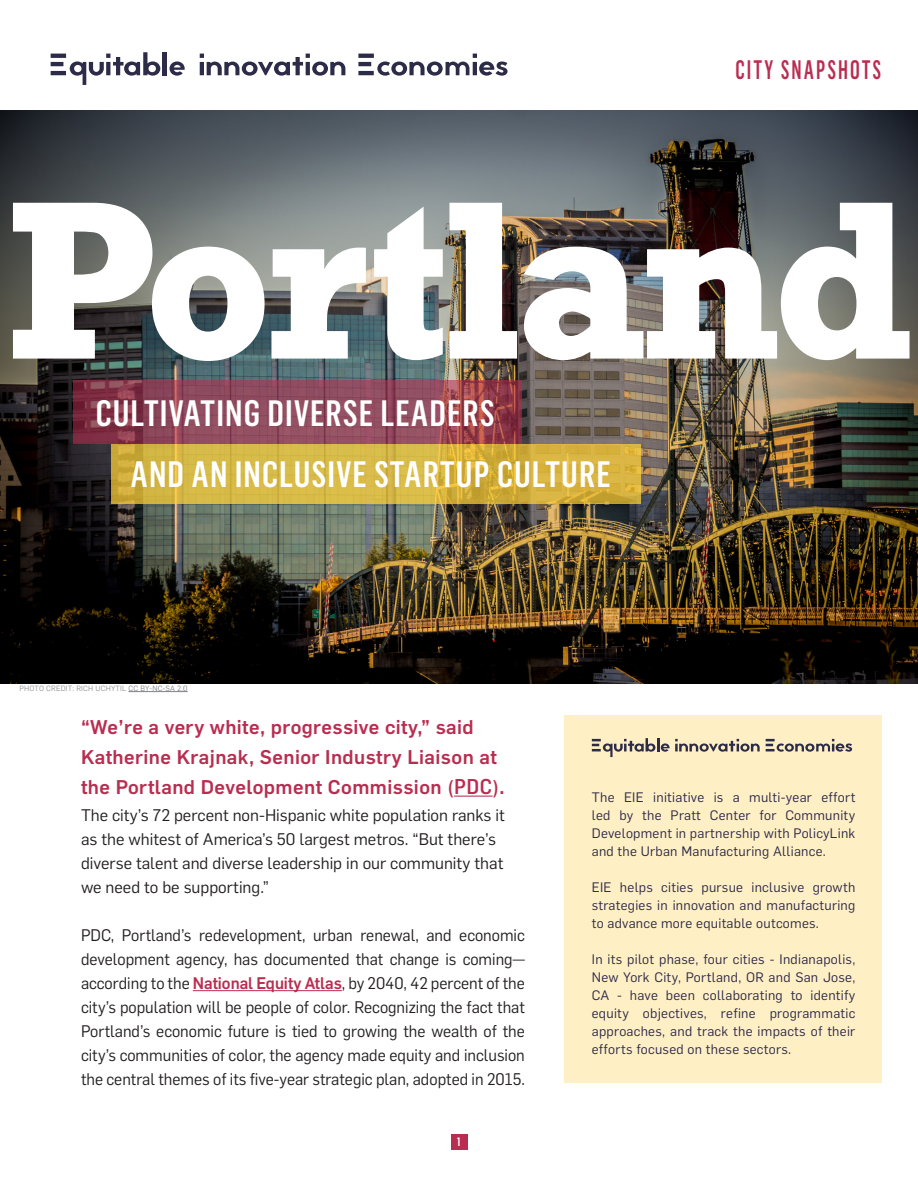
<style>
.page{position:relative;width:918px;height:1188px;background:#fff}
.page>*{position:absolute;margin:0;border:0;box-sizing:border-box;transform-origin:0 0}
.t1{font:700 225px "Rockwell";letter-spacing:-.02em;color:#fff}
.t2{font:500 36px "Flama Condensed";letter-spacing:.03em;color:#fff}
.t3{font:500 26.25px "Flama Condensed";letter-spacing:.1em;color:#b92d50;scale:.8 1}
.t4{font:500 19.5px/30px "Flama";letter-spacing:.02em;color:#b92d50}
.t5{font:16.5px/24px "Flama";color:#231f20;text-align:justify;scale:.96 1}
.t6{font:16.5px/24px "Flama";color:#231f20}
.t7{font:13.5px/18px "Flama";letter-spacing:.02em;color:#2e2b48;text-align:justify}
.t8{font:500 12px "Flama Semicondensed";color:#fff}
.t9{font:7.5px "Flama";letter-spacing:.025em;color:#919396}
.s1{color:#808285}
.s2{font-family:"Flama Semicondensed";font-size:21px}
.s3{font-weight:500;color:#b92d50}
</style>
<div class="page">
<div style="left:451px;top:1134px;width:17px;height:16px;background:#b92d50"></div>
<img style="left:0;top:110px;width:918px;height:574px">
<svg style="left:74px;top:380px;width:448px;height:64px;background:#8f4657"></svg>
<svg style="left:111px;top:444px;width:530px;height:59px;background:#d5b441"></svg>
<hr style="left:454px;top:796px;width:39px;height:1px;background:#b92d50">
<hr style="left:193px;top:990px;width:149px;height:1px;background:#b92d50">
<svg style="left:11px;top:201px;width:356px;height:161px;background:#707776"></svg>
<img style="left:373px;top:201px;width:538px;height:161px">
<div style="left:564px;top:716px;width:317px;height:367px;background:#feefc4"></div>
<svg style="left:51px;top:54px;width:15px;height:4px"></svg>
<hr style="left:51px;top:62px;width:12px;height:4px;background:#2d2c48">
<hr style="left:51px;top:71px;width:15px;height:4px;background:#2d2c48">
<svg style="left:70px;top:52px;width:90px;height:33px"></svg>
<hr style="left:163px;top:52px;width:4px;height:23px;background:#2d2c48">
<svg style="left:170px;top:61px;width:15px;height:15px"></svg>
<svg style="left:200px;top:54px;width:145px;height:22px"></svg>
<svg style="left:358px;top:54px;width:16px;height:4px"></svg>
<hr style="left:358px;top:62px;width:13px;height:4px;background:#2d2c48">
<hr style="left:358px;top:71px;width:16px;height:4px;background:#2d2c48">
<svg style="left:377px;top:54px;width:131px;height:22px"></svg>
<hr style="left:129px;top:691px;width:59px;height:1px;background:#808285">
<svg style="left:592px;top:738px;width:168px;height:19px"></svg>
<svg style="left:766px;top:739px;width:86px;height:13px"></svg>
<p class="t3" style="left:735px;top:53px;width:184px">CITY SNAPSHOTS</p>
<p class="t1" style="left:8px;top:145px;width:905px">Portland</p>
<p class="t2" style="left:96px;top:391px;width:400px">CULTIVATING DIVERSE LEADERS</p>
<p class="t2" style="left:130px;top:452px;width:482px">AND AN INCLUSIVE STARTUP CULTURE</p>
<p class="t9" style="left:19px;top:683px;width:170px">PHOTO CREDIT: RICH UCHYTIL <span class="s1">CC BY-NC-SA 2.0</span></p>
<p class="t4" style="left:81px;top:711px;width:425px">“We’re a very white, progressive city,” said<br>Katherine Krajnak, Senior Industry Liaison at the Portland Development Commission (<span class="s2">PDC</span>).</p>
<p class="t6" style="left:81px;top:802px;width:425px">The city’s 72 percent non-Hispanic white population ranks it as the whitest of America’s 50 largest metros. “But there’s diverse talent and diverse leadership in our community that we need to be supporting.”</p>
<p class="t5" style="left:81px;top:922px;width:464px">PDC, Portland’s redevelopment, urban renewal, and economic development agency, has documented that change is coming— according to the <span class="s3">National Equity Atlas</span>, by 2040, 42 percent of the city’s population will be people of color. Recognizing the fact that Portland’s economic future is tied to growing the wealth of the city’s communities of color, the agency made equity and inclusion the central themes of its five-year strategic plan, adopted in 2015.</p>
<p class="t8" style="left:457px;top:1134px;width:6px">1</p>
<p class="t7" style="left:592px;top:787px;width:265px">The EIE initiative is a multi-year effort led by the Pratt Center for Community Development in partnership with PolicyLink and the Urban Manufacturing Alliance.</p>
<p class="t7" style="left:592px;top:877px;width:265px">EIE helps cities pursue inclusive growth strategies in innovation and manufacturing to advance more equitable outcomes.</p>
<p class="t7" style="left:592px;top:949px;width:265px">In its pilot phase, four cities - Indianapolis, New York City, Portland, OR and San Jose, CA - have been collaborating to identify equity objectives, refine programmatic approaches, and track the impacts of their efforts focused on these sectors.</p>
</div>
